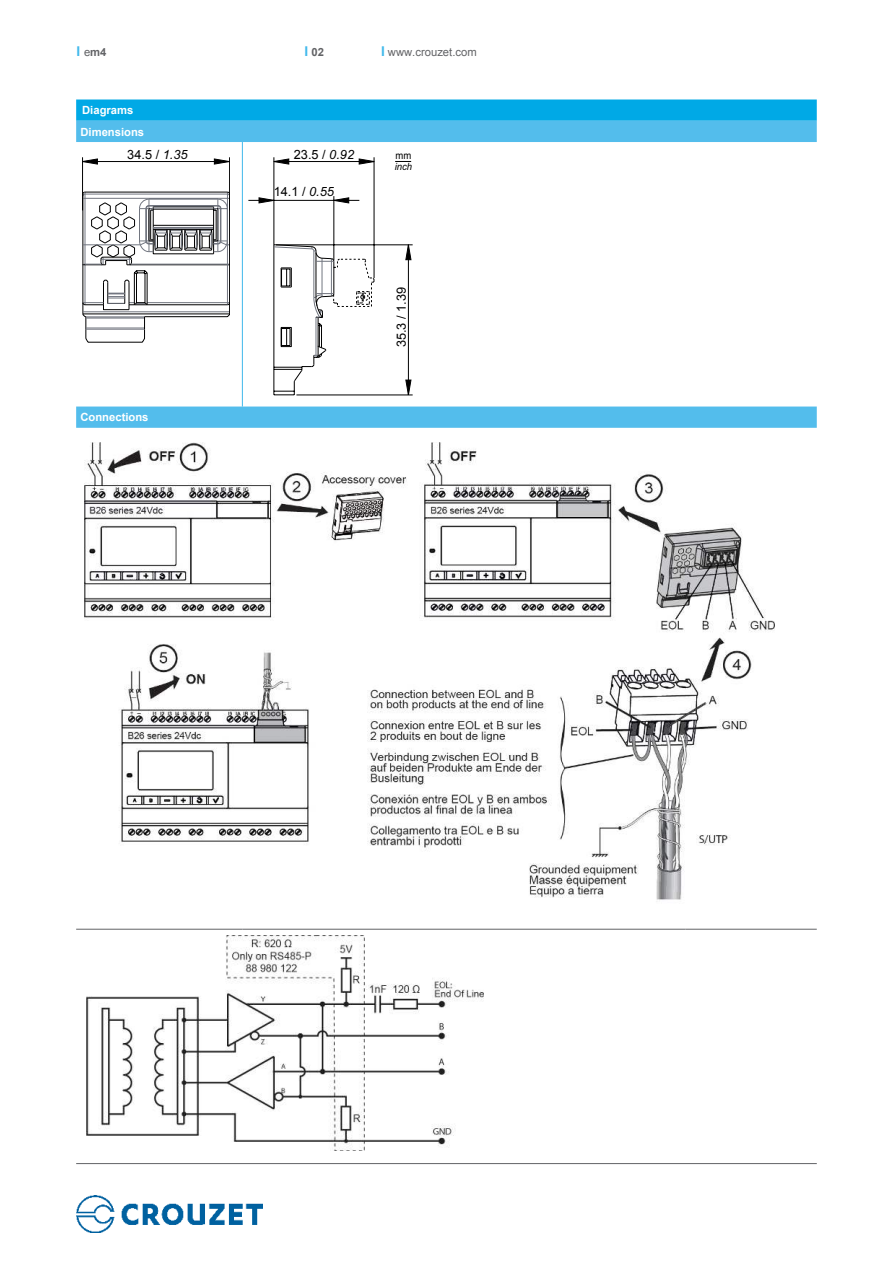
<style>
.page{position:relative;width:893px;height:1263px;background:#fff}
.page>*{position:absolute;margin:0;border:0;box-sizing:border-box;transform-origin:0 0}
.t1{font:12.75px "Arial";color:#000}
.t2{font:700 11.25px/21.3px "Arial";color:#fff}
.t3{font:11.25px "Arial";color:#626366}
.t4{font:700 11.25px "Arial";color:#626366}
.t5{font:italic 10.05px "Arial";color:#000;scale:.95 1}
.t6{font:10.05px "Arial";color:#000;scale:.95 1}
.s1{font-size:13.5px;color:#41b9eb}
.s2{font-weight:400}
.s3{font-weight:700;font-size:13.5px;color:#41b9eb}
.s4{font-style:italic}
</style>
<div class="page">
<hr style="left:76px;top:1163px;width:741px;height:1px;background:#626366">
<img style="left:77px;top:1195px;width:186px;height:37px">
<svg style="left:76px;top:99px;width:741px;height:22px;background:#08abe6"></svg>
<svg style="left:76px;top:121px;width:741px;height:307px"></svg>
<hr style="left:242px;top:142px;width:1px;height:264px;background:#41b9eb">
<hr style="left:76px;top:929px;width:166px;height:1px;background:#626366">
<hr style="left:242px;top:929px;width:444px;height:1px;background:#626366">
<hr style="left:686px;top:929px;width:131px;height:1px;background:#626366">
<svg style="left:82px;top:157px;width:148px;height:186px"></svg>
<svg style="left:248px;top:157px;width:165px;height:238px"></svg>
<img style="left:85px;top:442px;width:689px;height:458px">
<img style="left:86px;top:936px;width:397px;height:214px">
<p class="t4" style="left:77px;top:47px;width:32px"><span class="s1">I</span> <span class="s2">e</span>m4</p>
<p class="t4" style="left:305px;top:47px;width:21px"><span class="s1">I</span> 02</p>
<p class="t3" style="left:381px;top:44px;width:97px"><span class="s3">I</span> www.crouzet.com</p>
<p class="t2" style="left:80px;top:101px;width:65px">Diagrams<br>Dimensions</p>
<p class="t1" style="left:127px;top:146px;width:62px">34.5 / <span class="s4">1.35</span></p>
<p class="t2" style="left:80px;top:408px;width:70px">Connections</p>
<p class="t1" style="left:294px;top:146px;width:62px">23.5 / <span class="s4">0.92</span></p>
<p class="t1" style="left:274px;top:183px;width:62px">14.1 / <span class="s4">0.55</span></p>
<p class="t6" style="left:396px;top:149px;width:18px">mm</p>
<p class="t5" style="left:395px;top:161px;width:20px">inch</p>
<p class="t1" style="left:393px;top:347px;width:62px;rotate:-90deg">35.3 / 1.39</p>
</div>
